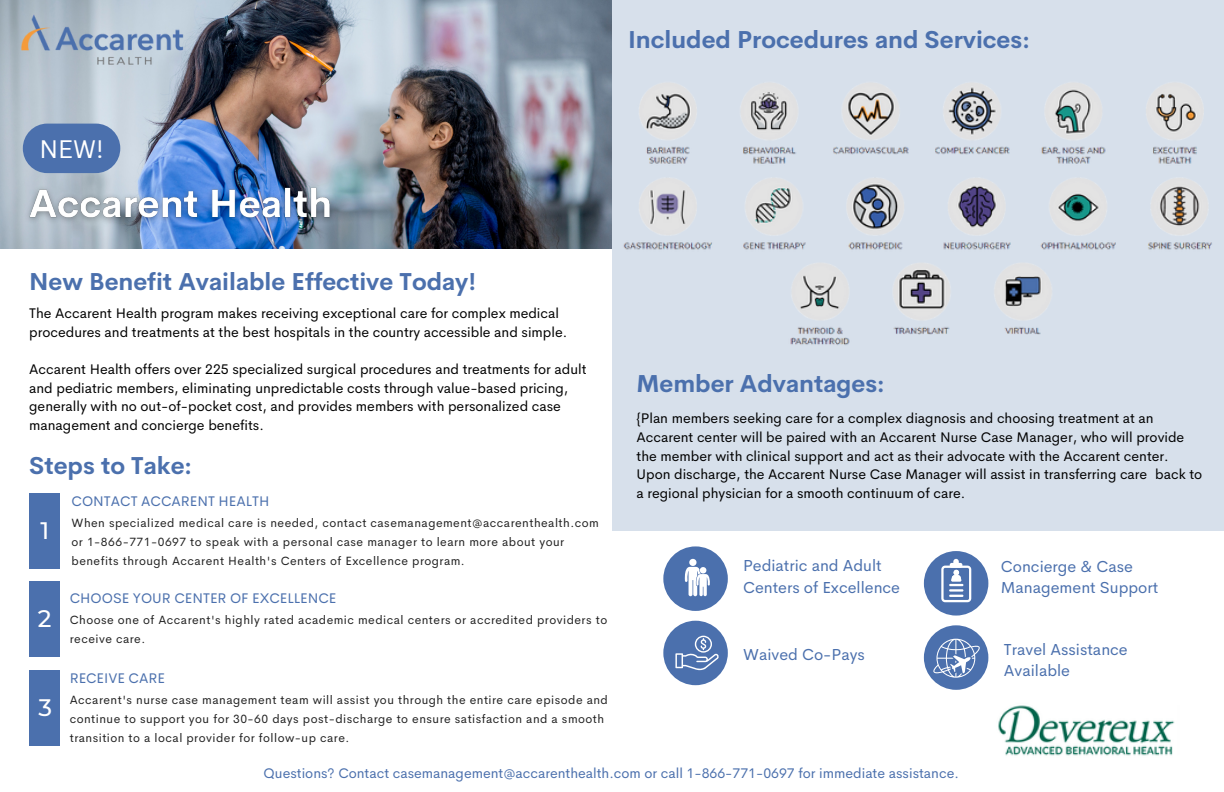
<style>
.page{position:relative;width:1224px;height:792px;background:#fff}
.page>*{position:absolute;margin:0;border:0;box-sizing:border-box;transform-origin:0 0}
.t1{font:24.6px "Canva Sans";color:#fff}
.t2{font:700 24px "Cerebri Sans";color:#4b70ad}
.t3{font:500 23.8px "Montserrat";color:#fff}
.t4{font:16px/21.4px "Cerebri Sans";color:#4b70ad}
.t5{font:14px/18.6px "Cerebri Sans";color:#000}
.t6{font:14px "Cerebri Sans";color:#4b70ad}
.t7{font:12px/19px "Cerebri Sans";letter-spacing:.04em;color:#222}
</style>
<div class="page">
<div style="left:612px;top:0;width:612px;height:531px;background:#d7e0eb"></div>
<img style="left:0;top:0;width:612px;height:249px">
<div style="left:23px;top:124px;width:97px;height:49px;background:#4b70ad;border-radius:25px"></div>
<div style="left:29px;top:493px;width:31px;height:75px;background:#4b70ad"></div>
<div style="left:29px;top:581px;width:31px;height:76px;background:#4b70ad"></div>
<div style="left:29px;top:670px;width:31px;height:75px;background:#4b70ad"></div>
<img style="left:623px;top:83px;width:589px;height:262px">
<div style="left:663px;top:546px;width:65px;height:65px;background:#4b70ad;border-radius:50%"></div>
<svg style="left:685px;top:559px;width:25px;height:37px"></svg>
<div style="left:663px;top:621px;width:65px;height:64px;background:#4b70ad;border-radius:50%"></div>
<div style="left:924px;top:551px;width:64px;height:65px;background:#4b70ad;border-radius:50%"></div>
<div style="left:924px;top:625px;width:64px;height:65px;background:#4b70ad;border-radius:50%"></div>
<svg style="left:933px;top:639px;width:47px;height:39px"></svg>
<svg style="left:941px;top:559px;width:30px;height:43px"></svg>
<svg style="left:675px;top:636px;width:44px;height:34px"></svg>
<img style="left:11px;top:6px;width:185px;height:69px">
<img style="left:998px;top:705px;width:177px;height:51px">
<img style="left:18px;top:168px;width:325px;height:74px">
<h1 class="t1" style="left:39px;top:131px;width:66px">NEW!</h1>
<h2 class="t2" style="left:628px;top:24px;width:403px">Included Procedures and Services:</h2>
<h2 class="t2" style="left:29px;top:266px;width:449px">New Benefit Available Effective Today!</h2>
<p class="t5" style="left:29px;top:304px;width:540px">The Accarent Health program makes receiving exceptional care for complex medical procedures and treatments at the best hospitals in the country accessible and simple.</p>
<p class="t5" style="left:29px;top:360px;width:559px">Accarent Health offers over 225 specialized surgical procedures and treatments for adult and pediatric members, eliminating unpredictable costs through value-based pricing, generally with no out-of-pocket cost, and provides members with personalized case management and concierge benefits.</p>
<h2 class="t2" style="left:29px;top:450px;width:164px">Steps to Take:</h2>
<p class="t7" style="left:72px;top:513px;width:529px">When specialized medical care is needed, contact casemanagement@accarenthealth.com or 1-866-771-0697 to speak with a personal case manager to learn more about your benefits through Accarent Health's Centers of Excellence program.</p>
<p class="t6" style="left:72px;top:492px;width:199px">CONTACT ACCARENT HEALTH</p>
<h3 class="t3" style="left:40px;top:516px;width:10px">1</h3>
<h3 class="t3" style="left:38px;top:604px;width:15px">2</h3>
<h3 class="t3" style="left:38px;top:693px;width:15px">3</h3>
<p class="t6" style="left:70px;top:589px;width:268px">CHOOSE YOUR CENTER OF EXCELLENCE</p>
<p class="t7" style="left:70px;top:610px;width:539px">Choose one of Accarent's highly rated academic medical centers or accredited providers to receive care.</p>
<p class="t6" style="left:70px;top:669px;width:97px">RECEIVE CARE</p>
<p class="t7" style="left:70px;top:690px;width:540px">Accarent's nurse case management team will assist you through the entire care episode and continue to support you for 30-60 days post-discharge to ensure satisfaction and a smooth transition to a local provider for follow-up care.</p>
<h2 class="t2" style="left:637px;top:368px;width:250px">Member Advantages:</h2>
<p class="t5" style="left:637px;top:409px;width:567px">{Plan members seeking care for a complex diagnosis and choosing treatment at an Accarent center will be paired with an Accarent Nurse Case Manager, who will provide the member with clinical support and act as their advocate with the Accarent center.<br>Upon discharge, the Accarent Nurse Case Manager will assist in transferring care back to a regional physician for a smooth continuum of care.</p>
<p class="t4" style="left:743px;top:555px;width:158px">Pediatric and Adult<br>Centers of Excellence</p>
<p class="t4" style="left:743px;top:643px;width:123px">Waived Co-Pays</p>
<p class="t4" style="left:1001px;top:556px;width:159px">Concierge &amp; Case<br>Management Support</p>
<p class="t4" style="left:1004px;top:639px;width:125px">Travel Assistance<br>Available</p>
<p class="t6" style="left:264px;top:764px;width:697px">Questions? Contact casemanagement@accarenthealth.com or call 1-866-771-0697 for immediate assistance.</p>
</div>
